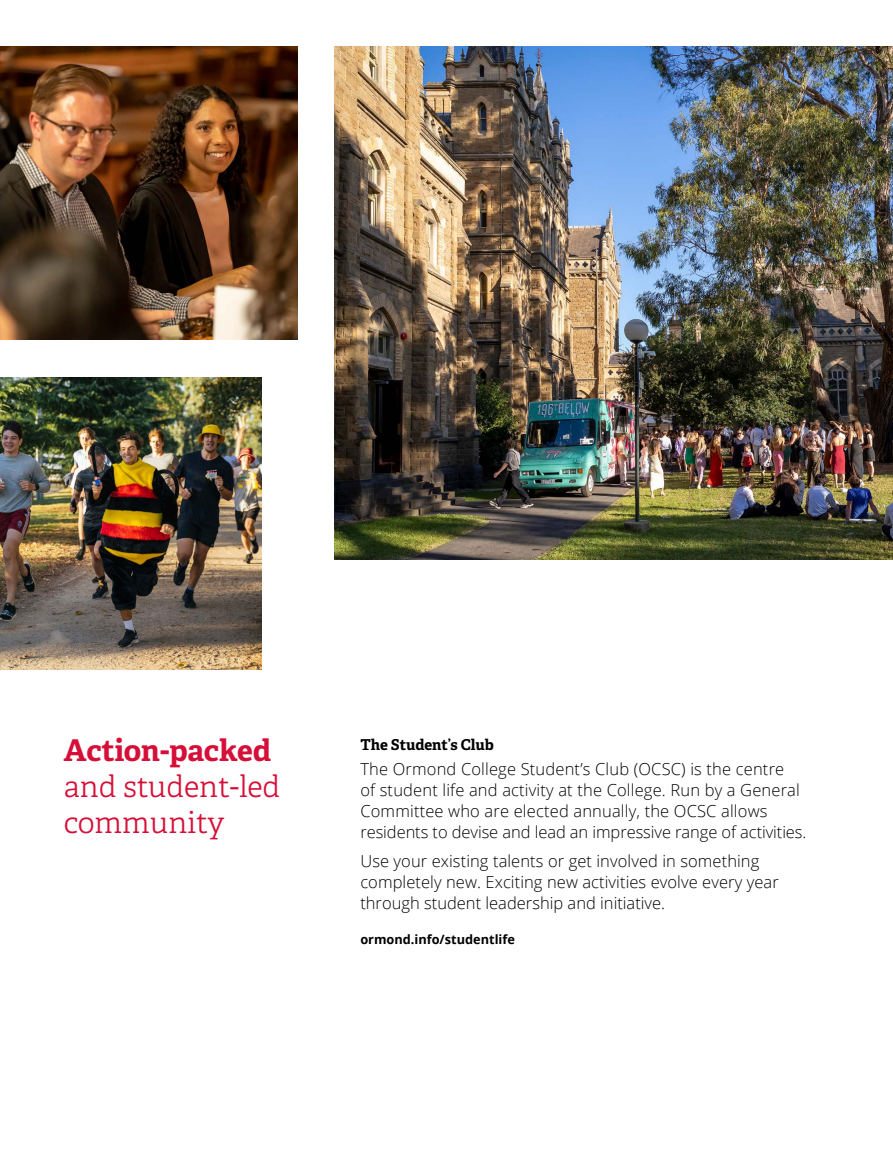
<style>
.page{position:relative;width:893px;height:1170px;background:#fff}
.page>*{position:absolute;margin:0;border:0;box-sizing:border-box;transform-origin:0 0}
.t1{font:30px/36px "Adelle PE Lt";color:#d60f38}
.t2{font:700 30px "Adelle PE";letter-spacing:-.005em;color:#d60f38}
.t3{font:300 16.5px/21px "Open Sans";letter-spacing:.005em;color:#000}
.t4{font:700 15px "Adelle PE";letter-spacing:-.005em;color:#000}
.t5{font:700 12.75px "Open Sans";color:#000}
</style>
<div class="page">
<img style="left:0;top:47px;width:298px;height:292px">
<img style="left:335px;top:47px;width:558px;height:512px">
<img style="left:0;top:377px;width:261px;height:292px">
<h1 class="t2" style="left:64px;top:728px;width:209px">Action-packed</h1>
<h1 class="t1" style="left:64px;top:767px;width:218px">and student-led community</h1>
<p class="t4" style="left:360px;top:733px;width:135px">The Student’s Club</p>
<p class="t3" style="left:360px;top:757px;width:448px">The Ormond College Student’s Club (OCSC) is the centre<br>of student life and activity at the College. Run by a General Committee who are elected annually, the OCSC allows residents to devise and lead an impressive range of activities.</p>
<p class="t3" style="left:360px;top:850px;width:420px">Use your existing talents or get involved in something completely new. Exciting new activities evolve every year through student leadership and initiative.</p>
<p class="t5" style="left:360px;top:930px;width:156px">ormond.info/studentlife</p>
</div>
